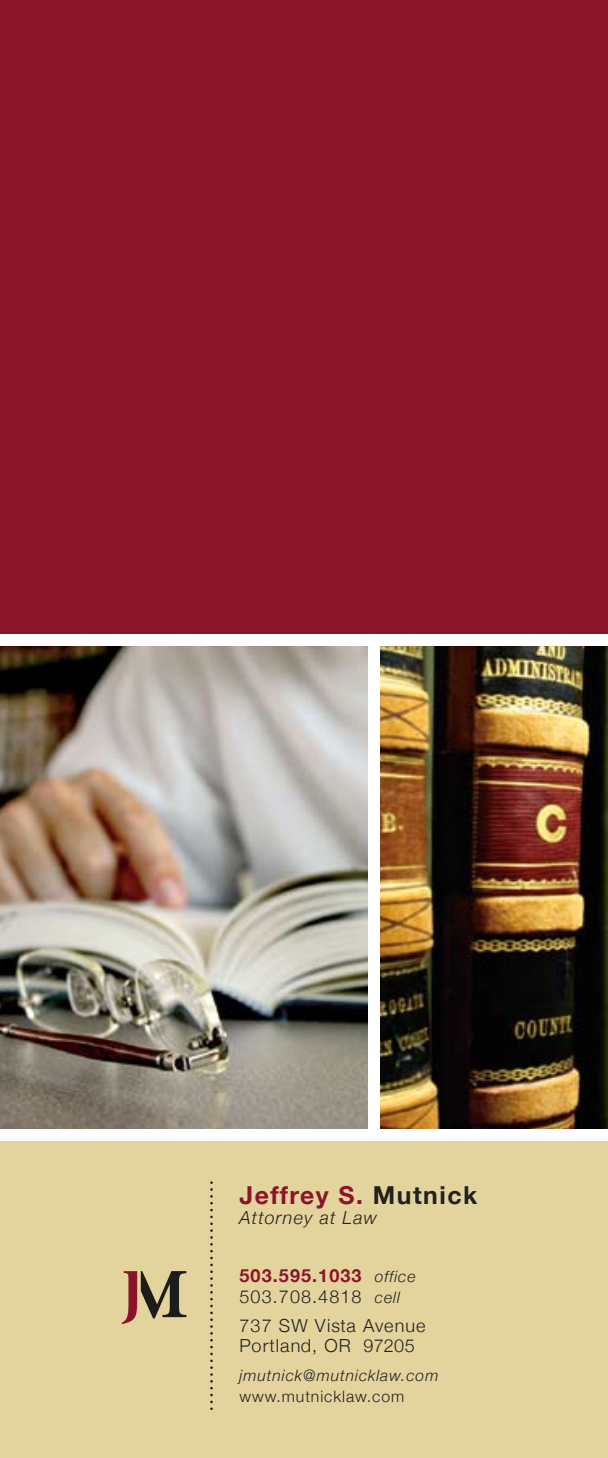
<style>
.page{position:relative;width:608px;height:1458px;background:#fff}
.page>*{position:absolute;margin:0;border:0;box-sizing:border-box;transform-origin:0 0}
.t1{font:700 24.75px "Helvetica Neue";letter-spacing:.06em;color:#8a152b}
.t2{font:700 18px/20.2px "Helvetica Neue";letter-spacing:.06em;color:#8a152b}
.t3{font:300 18px/20.2px "Helvetica Neue";letter-spacing:.06em;color:#242021}
.t4{font:italic 300 18px "Helvetica Neue";letter-spacing:.06em;color:#242021}
.t5{font:italic 300 15.75px "Helvetica Neue";letter-spacing:.06em;color:#242021}
.t6{font:300 15.75px "Helvetica Neue";letter-spacing:.06em;color:#242021}
.s1{color:#242021}
.s2{font-weight:300;font-style:italic;font-size:15.75px;color:#242021}
.s3{font-weight:300;color:#242021}
</style>
<div class="page">
<div style="left:0;top:0;width:608px;height:639px;background:#8a152b"></div>
<div style="left:0;top:1139px;width:608px;height:319px;background:#e3d39c"></div>
<img style="left:0;top:646px;width:367px;height:483px">
<svg style="left:210px;top:1181px;width:3px;height:229px"></svg>
<img style="left:380px;top:646px;width:228px;height:483px">
<div style="left:0;top:634px;width:608px;height:12px;background:#fff"></div>
<div style="left:0;top:1129px;width:608px;height:12px;background:#fff"></div>
<svg style="left:122px;top:1271px;width:64px;height:53px"></svg>
<h1 class="t1" style="left:239px;top:1180px;width:239px">Jeffrey S. <span class="s1">Mutnick</span></h1>
<p class="t4" style="left:239px;top:1207px;width:139px">Attorney at Law</p>
<p class="t2" style="left:239px;top:1265px;width:177px">503.595.1033 <span class="s2">office<br></span><span class="s3">503.708.4818</span> <span class="s2">cell</span></p>
<p class="t3" style="left:239px;top:1315px;width:187px">737 SW Vista Avenue<br>Portland, OR 97205</p>
<p class="t5" style="left:239px;top:1366px;width:200px">jmutnick@mutnicklaw.com</p>
<p class="t6" style="left:239px;top:1386px;width:166px">www.mutnicklaw.com</p>
</div>
